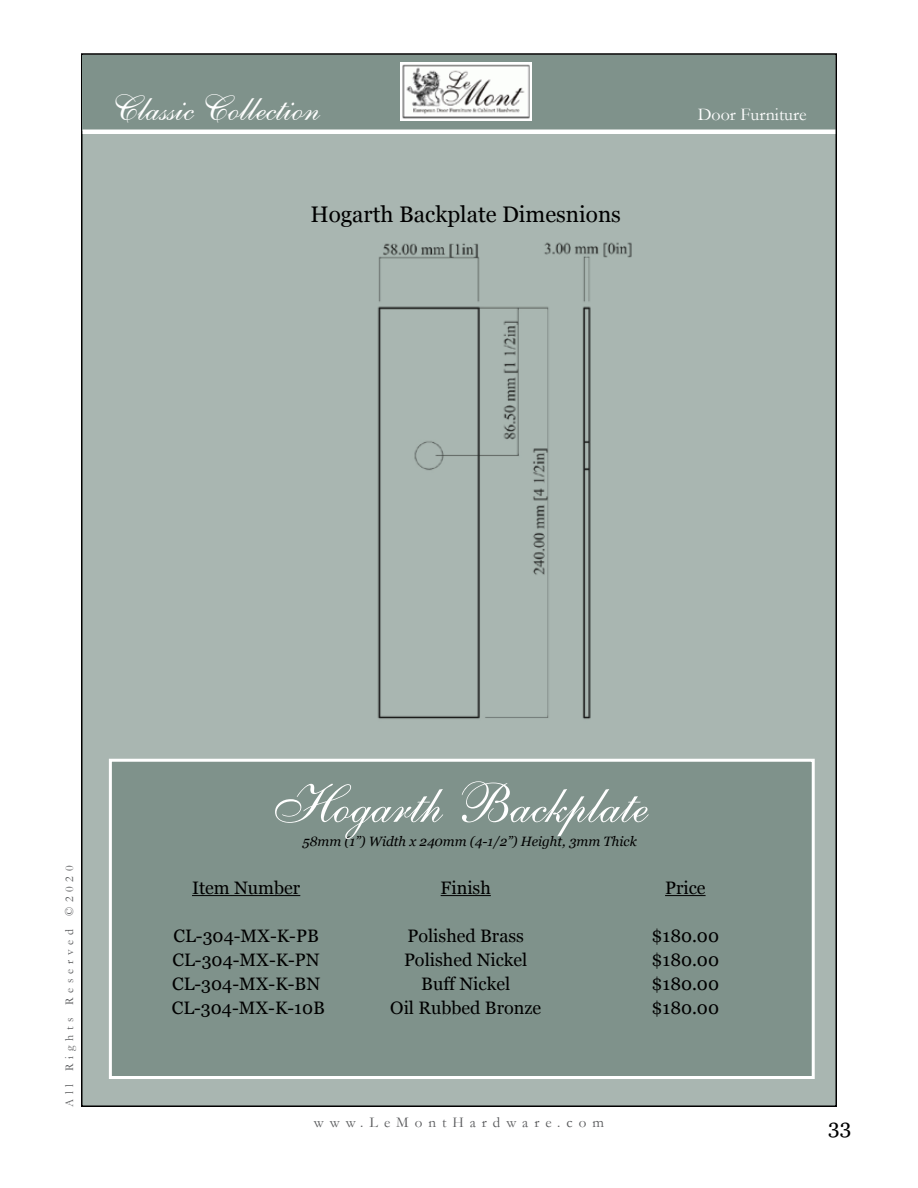
<style>
.page{position:relative;width:918px;height:1188px;background:#fff}
.page>*{position:absolute;margin:0;border:0;box-sizing:border-box;transform-origin:0 0}
.t1{font:54px "English 111 Vivace BT";color:#fff}
.t2{font:36px "English 111 Vivace BT";color:#fff}
.t3{font:22.5px "Georgia";color:#000}
.t4{font:21px "Georgia";color:#000101}
.t5{font:18px/24px "Georgia";color:#000}
.t6{font:18px "Garamond";color:#fff}
.t7{font:15px "Garamond";letter-spacing:.4em;color:#58595b}
.t8{font:italic 13.5px "Georgia";color:#000}
.t9{font:12px "Garamond";letter-spacing:.4em;color:#58595b}
</style>
<div class="page">
<div style="left:82px;top:54px;width:754px;height:1052px;background:#a9b6b1"></div>
<div style="left:83px;top:55px;width:752px;height:76px;background:#7f928b"></div>
<hr style="left:83px;top:130px;width:752px;height:4px;background:#fff">
<img style="left:400px;top:63px;width:131px;height:57px">
<div style="left:109px;top:759px;width:706px;height:320px;background:#7f928b;border:3px solid #fff"></div>
<hr style="left:192px;top:895px;width:108px;height:1px;background:#000">
<hr style="left:441px;top:895px;width:50px;height:1px;background:#000">
<hr style="left:665px;top:895px;width:41px;height:1px;background:#000">
<img style="left:377px;top:242px;width:255px;height:477px">
<h2 class="t2" style="left:111px;top:86px;width:210px">Classic Collection</h2>
<p class="t3" style="left:310px;top:201px;width:312px">Hogarth Backplate Dimesnions</p>
<p class="t6" style="left:698px;top:103px;width:110px">Door Furniture</p>
<p class="t9" style="left:61px;top:1107px;width:243px;rotate:-90deg">All Rights Reserved ©2020</p>
<h1 class="t1" style="left:270px;top:771px;width:380px">Hogarth Backplate</h1>
<p class="t8" style="left:302px;top:833px;width:336px">58mm (1”) Width x 240mm (4-1/2”) Height, 3mm Thick</p>
<p class="t5" style="left:192px;top:876px;width:110px">Item Number</p>
<p class="t5" style="left:172px;top:924px;width:155px">CL-304-MX-K-PB<br>CL-304-MX-K-PN<br>CL-304-MX-K-BN<br>CL-304-MX-K-10B</p>
<p class="t5" style="left:441px;top:876px;width:52px">Finish</p>
<p class="t5" style="left:390px;top:924px;width:152px;text-align:center">Polished Brass<br>Polished Nickel<br>Buff Nickel<br>Oil Rubbed Bronze</p>
<p class="t7" style="left:314px;top:1112px;width:292px">www.LeMontHardware.com</p>
<p class="t5" style="left:665px;top:876px;width:42px">Price</p>
<p class="t5" style="left:652px;top:924px;width:69px;text-align:justify">$180.00 $180.00 $180.00 $180.00</p>
<p class="t4" style="left:828px;top:1114px;width:25px">33</p>
</div>
